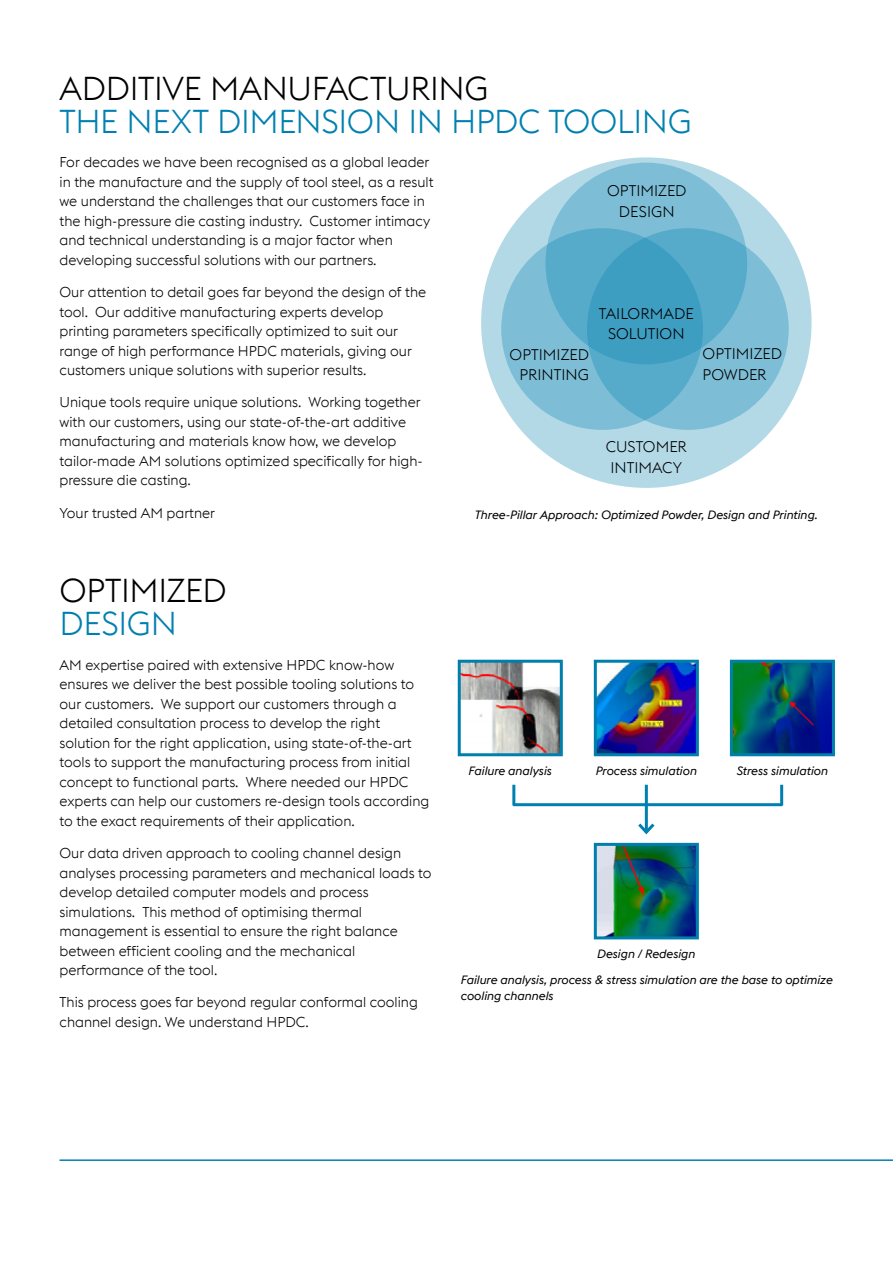
<style>
.page{position:relative;width:893px;height:1263px;background:#fff}
.page>*{position:absolute;margin:0;border:0;box-sizing:border-box;transform-origin:0 0}
.t1{font:300 33px "voestalpine";letter-spacing:-.01em;color:#0080b0}
.t2{font:300 33px "voestalpine";letter-spacing:-.01em;color:#000}
.t3{font:300 15.45px/20.5px "voestalpine";color:#000;text-align:center}
.t4{font:300 14.25px/19.5px "voestalpine";color:#000}
.t5{font:italic 12px/16.5px "voestalpine";color:#000}
</style>
<div class="page">
<hr style="left:60px;top:1159px;width:833px;height:2px;background:#0080b0">
<img style="left:462px;top:664px;width:97px;height:88px">
<div style="left:458px;top:660px;width:105px;height:96px;border:3px solid #007fac"></div>
<img style="left:598px;top:664px;width:97px;height:88px">
<div style="left:594px;top:660px;width:105px;height:96px;border:3px solid #007fac"></div>
<img style="left:598px;top:847px;width:97px;height:88px">
<div style="left:594px;top:843px;width:105px;height:96px;border:3px solid #007fac"></div>
<img style="left:734px;top:664px;width:97px;height:88px">
<div style="left:730px;top:660px;width:105px;height:96px;border:3px solid #007fac"></div>
<hr style="left:513px;top:803px;width:269px;height:3px;background:#0080b0">
<hr style="left:512px;top:785px;width:3px;height:20px;background:#0080b0">
<hr style="left:780px;top:785px;width:3px;height:20px;background:#0080b0">
<hr style="left:645px;top:785px;width:3px;height:20px;background:#0080b0">
<hr style="left:645px;top:805px;width:3px;height:27px;background:#0080b0">
<svg style="left:638px;top:820px;width:17px;height:15px"></svg>
<div style="left:481px;top:157px;width:331px;height:331px;background:#b3d9e7;border-radius:50%"></div>
<div style="left:545px;top:163px;width:202px;height:201px;background:#7dbed6;border-radius:50%"></div>
<svg style="left:587px;top:228px;width:202px;height:202px;background:#6fb7d1"></svg>
<svg style="left:501px;top:228px;width:202px;height:202px;background:#5badcb"></svg>
<h1 class="t2" style="left:60px;top:69px;width:430px">ADDITIVE MANUFACTURING</h1>
<h1 class="t1" style="left:60px;top:102px;width:634px">THE NEXT DIMENSION IN HPDC TOOLING</h1>
<p class="t4" style="left:60px;top:153px;width:376px">For decades we have been recognised as a global leader in the manufacture and the supply of tool steel, as a result we understand the challenges that our customers face in the high-pressure die casting industry. Customer intimacy and technical understanding is a major factor when developing successful solutions with our partners.</p>
<p class="t4" style="left:60px;top:282px;width:368px">Our attention to detail goes far beyond the design of the tool. Our additive manufacturing experts develop printing parameters specifically optimized to suit our range of high performance HPDC materials, giving our customers unique solutions with superior results.</p>
<p class="t4" style="left:60px;top:393px;width:365px">Unique tools require unique solutions. Working together with our customers, using our state-of-the-art additive manufacturing and materials know how, we develop tailor-made AM solutions optimized specifically for high&shy;pressure die casting.</p>
<p class="t4" style="left:60px;top:503px;width:157px">Your trusted AM partner</p>
<h1 class="t2" style="left:60px;top:572px;width:169px">OPTIMIZED</h1>
<h1 class="t1" style="left:60px;top:605px;width:119px">DESIGN</h1>
<p class="t4" style="left:60px;top:655px;width:371px">AM expertise paired with extensive HPDC know-how ensures we deliver the best possible tooling solutions to our customers. We support our customers through a detailed consultation process to develop the right solution for the right application, using state-of-the-art tools to support the manufacturing process from initial concept to functional parts. Where needed our HPDC experts can help our customers re-design tools according to the exact requirements of their application.</p>
<p class="t4" style="left:60px;top:843px;width:373px">Our data driven approach to cooling channel design analyses processing parameters and mechanical loads to develop detailed computer models and process simulations. This method of optimising thermal management is essential to ensure the right balance between efficient cooling and the mechanical performance of the tool.</p>
<p class="t4" style="left:60px;top:992px;width:360px">This process goes far beyond regular conformal cooling channel design. We understand HPDC.</p>
<p class="t3" style="left:607px;top:181px;width:81px">OPTIMIZED<br>DESIGN</p>
<p class="t3" style="left:510px;top:344px;width:81px;text-align:right">OPTIMIZED<br>PRINTING</p>
<p class="t3" style="left:599px;top:303px;width:97px">TAILORMADE<br>SOLUTION</p>
<p class="t3" style="left:703px;top:344px;width:81px;text-align:left">OPTIMIZED<br>POWDER</p>
<p class="t3" style="left:606px;top:436px;width:82px;text-align:left">CUSTOMER<br>INTIMACY</p>
<p class="t5" style="left:475px;top:507px;width:344px">Three-Pillar Approach: Optimized Powder, Design and Printing.</p>
<p class="t5" style="left:469px;top:762px;width:85px">Failure analysis</p>
<p class="t5" style="left:596px;top:762px;width:103px">Process simulation</p>
<p class="t5" style="left:737px;top:762px;width:93px">Stress simulation</p>
<p class="t5" style="left:597px;top:946px;width:100px">Design / Redesign</p>
<p class="t5" style="left:461px;top:971px;width:374px">Failure analysis, process &amp; stress simulation are the base to optimize cooling channels</p>
</div>
